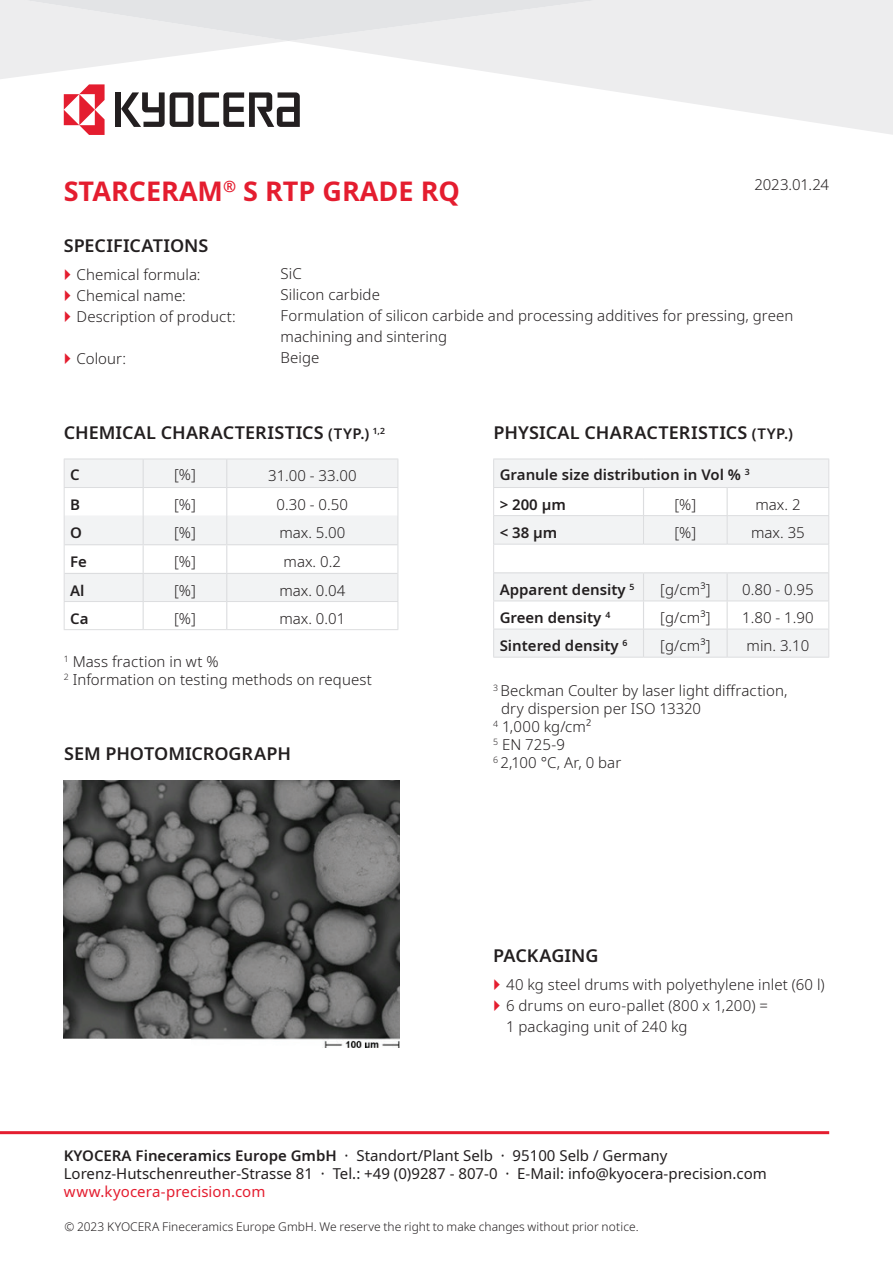
<style>
.page{position:relative;width:893px;height:1263px;background:#fff}
.page>*{position:absolute;margin:0;border:0;box-sizing:border-box;transform-origin:0 0}
.t1{font:700 27px "Noto Sans";color:#e41d2f}
.t2{font:600 18px "Noto Sans";color:#231f20}
.t3{font:300 15px/21px "Noto Sans";letter-spacing:.005em;color:#231f20}
.t4{font:15px/18px "Noto Sans";color:#231f20}
.t5{font:600 15px/29.8px "Noto Sans";color:#231f20}
.t6{font:15px "Noto Sans";letter-spacing:.005em;color:#e41d2f}
.t7{font:300 12px "Noto Sans";color:#231f20}
.s1{font-size:15px}
.s2{font-weight:600}
</style>
<div class="page">
<hr style="left:0;top:1131px;width:829px;height:3px;background:#e41d2f">
<svg style="left:597px;top:0;width:296px;height:135px;fill:#ededee"></svg>
<svg style="left:0;top:0;width:597px;height:135px"></svg>
<svg style="left:64px;top:459px;width:335px;height:171px"></svg>
<hr style="left:64px;top:629px;width:79px;height:1px;background:#dcdddf">
<hr style="left:143px;top:629px;width:84px;height:1px;background:#dcdddf">
<hr style="left:227px;top:629px;width:171px;height:1px;background:#dcdddf">
<hr style="left:493px;top:657px;width:150px;height:1px;background:#dcdddf">
<hr style="left:643px;top:657px;width:84px;height:1px;background:#dcdddf">
<hr style="left:727px;top:657px;width:102px;height:1px;background:#dcdddf">
<svg style="left:493px;top:459px;width:337px;height:198px"></svg>
<hr style="left:493px;top:544px;width:150px;height:1px;background:#dcdddf">
<hr style="left:643px;top:544px;width:84px;height:1px;background:#dcdddf">
<hr style="left:727px;top:544px;width:102px;height:1px;background:#dcdddf">
<img style="left:64px;top:780px;width:336px;height:268px">
<div style="left:63px;top:1039px;width:127px;height:12px;background:#fff"></div>
<h1 class="t1" style="left:64px;top:172px;width:398px">STARCERAM<sup>®</sup> S RTP GRADE RQ</h1>
<p class="t3" style="left:754px;top:175px;width:76px">2023.01.24</p>
<p class="t2" style="left:64px;top:232px;width:146px">SPECIFICATIONS</p>
<p class="t3" style="left:77px;top:265px;width:161px">Chemical formula:<br>Chemical name:<br>Description of product:</p>
<p class="t3" style="left:77px;top:349px;width:51px">Colour:</p>
<p class="t3" style="left:281px;top:264px;width:514px">SiC<br>Silicon carbide<br>Formulation of silicon carbide and processing additives for pressing, green machining and sintering<br>Beige</p>
<p class="t2" style="left:64px;top:420px;width:323px">CHEMICAL CHARACTERISTICS <span class="s1">(TYP.)</span> <sup>1,2</sup></p>
<p class="t2" style="left:493px;top:420px;width:301px">PHYSICAL CHARACTERISTICS <span class="s1">(TYP.)</span></p>
<p class="t5" style="left:70px;top:460px;width:11px">C</p>
<p class="t3" style="left:174px;top:464px;width:23px">[%]</p>
<p class="t3" style="left:268px;top:466px;width:90px">31.00 - 33.00</p>
<p class="t5" style="left:70px;top:490px;width:11px">B</p>
<p class="t3" style="left:174px;top:494px;width:23px">[%]</p>
<p class="t3" style="left:277px;top:494px;width:73px">0.30 - 0.50</p>
<p class="t5" style="left:70px;top:518px;width:13px">O</p>
<p class="t3" style="left:174px;top:523px;width:23px">[%]</p>
<p class="t3" style="left:279px;top:523px;width:67px">max. 5.00</p>
<p class="t5" style="left:70px;top:547px;width:18px">Fe</p>
<p class="t3" style="left:174px;top:551px;width:23px">[%]</p>
<p class="t3" style="left:284px;top:551px;width:59px">max. 0.2</p>
<p class="t5" style="left:70px;top:575px;width:16px">Al</p>
<p class="t3" style="left:174px;top:580px;width:23px">[%]</p>
<p class="t3" style="left:279px;top:580px;width:67px">max. 0.04</p>
<p class="t5" style="left:70px;top:604px;width:20px">Ca</p>
<p class="t3" style="left:174px;top:608px;width:23px">[%]</p>
<p class="t3" style="left:279px;top:608px;width:67px">max. 0.01</p>
<p class="t3" style="left:64px;top:653px;width:310px;line-height:18px"><sup>1</sup> Mass fraction in wt %<br><sup>2</sup> Information on testing methods on request</p>
<p class="t2" style="left:64px;top:741px;width:229px">SEM PHOTOMICROGRAPH</p>
<p class="t5" style="left:500px;top:460px;width:252px">Granule size distribution in Vol % <sup>3 </sup>&gt; 200 µm</p>
<p class="t3" style="left:674px;top:494px;width:23px">[%]</p>
<p class="t3" style="left:755px;top:494px;width:47px">max. 2</p>
<p class="t5" style="left:500px;top:518px;width:59px">&lt; 38 µm</p>
<p class="t3" style="left:674px;top:522px;width:23px">[%]</p>
<p class="t3" style="left:751px;top:522px;width:55px">max. 35</p>
<p class="t5" style="left:500px;top:575px;width:136px">Apparent density <sup>5</sup></p>
<p class="t3" style="left:660px;top:579px;width:52px">[g/cm³]</p>
<p class="t3" style="left:742px;top:579px;width:73px">0.80 - 0.95</p>
<p class="t5" style="left:500px;top:603px;width:112px">Green density <sup>4</sup></p>
<p class="t3" style="left:660px;top:607px;width:52px">[g/cm³]</p>
<p class="t3" style="left:742px;top:607px;width:73px">1.80 - 1.90</p>
<p class="t5" style="left:500px;top:631px;width:129px">Sintered density <sup>6</sup></p>
<p class="t3" style="left:660px;top:635px;width:52px">[g/cm³]</p>
<p class="t3" style="left:747px;top:635px;width:64px">min. 3.10</p>
<p class="t3" style="left:493px;top:680px;width:296px"><sup>3</sup> Beckman Coulter by laser light diffraction,</p>
<p class="t3" style="left:501px;top:698px;width:202px">dry dispersion per ISO 13320</p>
<p class="t3" style="left:493px;top:716px;width:99px"><sup>4</sup> 1,000 kg/cm²</p>
<p class="t3" style="left:493px;top:734px;width:73px"><sup>5</sup> EN 725-9</p>
<p class="t3" style="left:493px;top:752px;width:130px"><sup>6</sup> 2,100 °C, Ar, 0 bar</p>
<p class="t2" style="left:493px;top:943px;width:107px">PACKAGING</p>
<p class="t3" style="left:506px;top:975px;width:320px">40 kg steel drums with polyethylene inlet (60 l)<br>6 drums on euro-pallet (800 x 1,200) =<br>1 packaging unit of 240 kg</p>
<p class="t4" style="left:64px;top:1147px;width:704px"><span class="s2">KYOCERA Fineceramics Europe GmbH</span> · Standort/Plant Selb · 95100 Selb / Germany<br>Lorenz-Hutschenreuther-Strasse 81 · Tel.: +49 (0)9287 - 807-0 · E-Mail: info@kyocera-precision.com</p>
<p class="t6" style="left:64px;top:1181px;width:203px">www.kyocera-precision.com</p>
<p class="t7" style="left:64px;top:1218px;width:576px">© 2023 KYOCERA Fineceramics Europe GmbH. We reserve the right to make changes without prior notice.</p>
</div>
